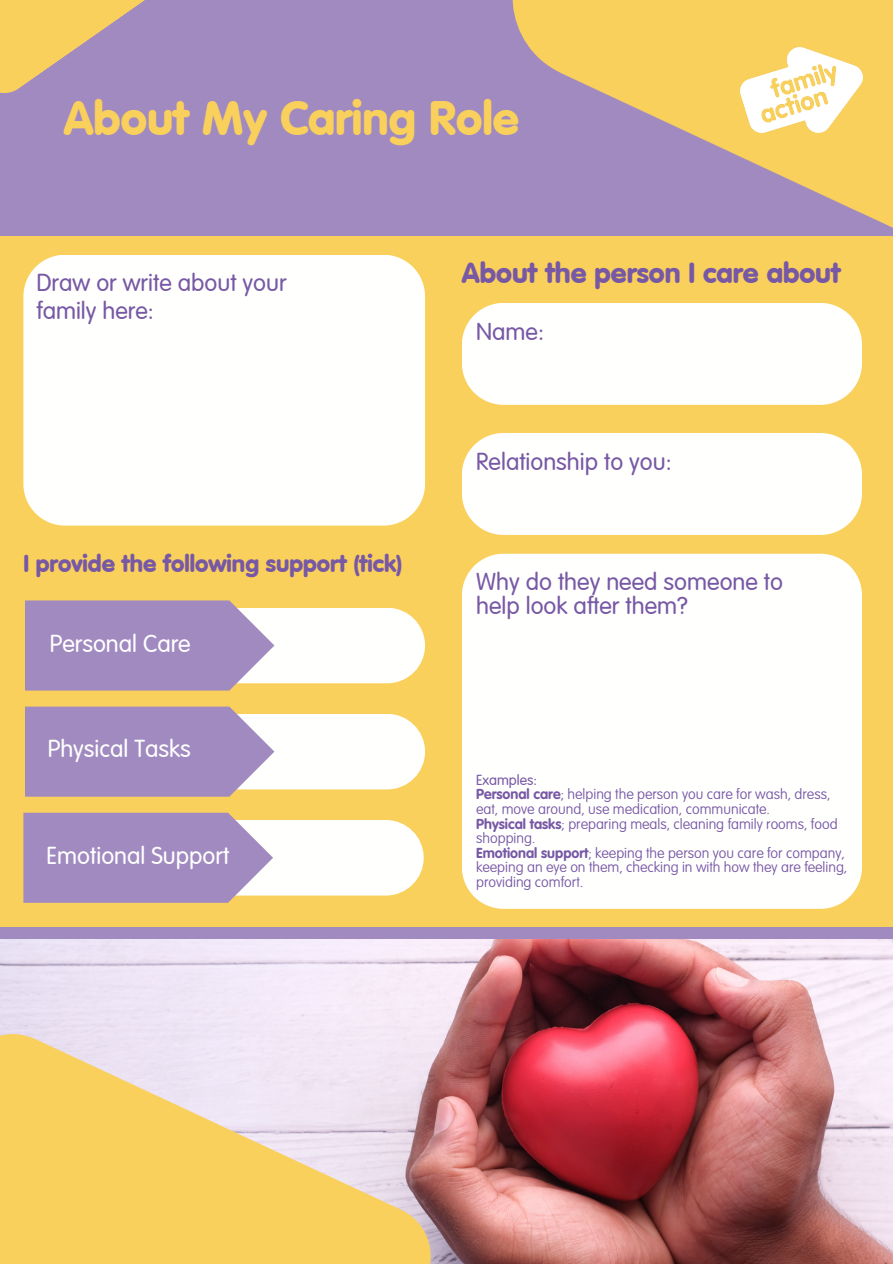
<style>
.page{position:relative;width:893px;height:1264px;background:#fff}
.page>*{position:absolute;margin:0;border:0;box-sizing:border-box;transform-origin:0 0}
.t1{font:900 47.25px "VAG Rounded";color:#fad05c}
.t2{font:900 28.5px "VAG Rounded";color:#7758a5}
.t3{font:300 24px/23.7px "VAG Rounded Std";color:#7758a5}
.t4{font:300 24px "VAG Rounded Std";color:#fff}
.t5{font:900 24px "VAG Rounded";color:#7758a5}
.t6{font:100 14.25px/14.7px "VAG Rounded Std";color:#7758a5}
.t7{font:300 14.25px "VAG Rounded Std";color:#7758a5}
.s1{font-weight:700}
</style>
<div class="page">
<div style="left:0;top:0;width:892px;height:1263px;background:#a08ac0"></div>
<div style="left:0;top:236px;width:892px;height:690px;background:#fad05c"></div>
<svg style="left:0;top:0;width:145px;height:93px"></svg>
<svg style="left:512px;top:0;width:380px;height:603px;fill:#fad05c"></svg>
<img style="left:461px;top:939px;width:431px;height:324px">
<svg style="left:0;top:883px;width:461px;height:380px;background:#edd2a8"></svg>
<img style="left:740px;top:47px;width:122px;height:85px">
<div style="left:23px;top:255px;width:402px;height:270px;background:#fffffe"></div>
<div style="left:462px;top:303px;width:399px;height:102px;background:#fffffe"></div>
<div style="left:462px;top:553px;width:399px;height:355px;background:#fffffe"></div>
<div style="left:462px;top:433px;width:399px;height:102px;background:#fffffe"></div>
<div style="left:180px;top:607px;width:245px;height:76px;background:#fffffe;border-radius:38px"></div>
<svg style="left:25px;top:600px;width:249px;height:90px;background:#a893c0"></svg>
<div style="left:180px;top:714px;width:245px;height:75px;background:#fffffe;border-radius:38px"></div>
<svg style="left:25px;top:706px;width:249px;height:90px;background:#a993c0"></svg>
<div style="left:181px;top:820px;width:242px;height:75px;background:#fffffe;border-radius:38px"></div>
<svg style="left:23px;top:812px;width:250px;height:90px;background:#a893bf"></svg>
<h2 class="t1" style="left:64px;top:90px;width:457px">About My Caring Role</h2>
<h4 class="t3" style="left:36px;top:270px;width:252px;line-height:28.2px">Draw or write about your family here:</h4>
<h4 class="t5" style="left:23px;top:549px;width:380px">I provide the following support (tick)</h4>
<h4 class="t4" style="left:50px;top:633px;width:142px">Personal Care</h4>
<h3 class="t4" style="left:48px;top:738px;width:144px">Physical Tasks</h3>
<h4 class="t4" style="left:47px;top:845px;width:184px">Emotional Support</h4>
<h1 class="t2" style="left:462px;top:256px;width:380px">About the person I care about</h1>
<h4 class="t3" style="left:476px;top:322px;width:69px">Name:</h4>
<p class="t3" style="left:476px;top:452px;width:197px">Relationship to you:</p>
<p class="t3" style="left:476px;top:571px;width:308px">Why do they need someone to help look after them?</p>
<h4 class="t7" style="left:476px;top:773px;width:62px">Examples:</h4>
<h4 class="t6" style="left:476px;top:788px;width:356px"><span class="s1">Personal care</span>; helping the person you care for wash, dress, eat, move around, use medication, communicate.</h4>
<p class="t6" style="left:476px;top:817px;width:363px"><span class="s1">Physical tasks</span>; preparing meals, cleaning family rooms, food shopping.</p>
<p class="t6" style="left:476px;top:846px;width:372px"><span class="s1">Emotional support</span>; keeping the person you care for company, keeping an eye on them, checking in with how they are feeling, providing comfort.</p>
</div>
